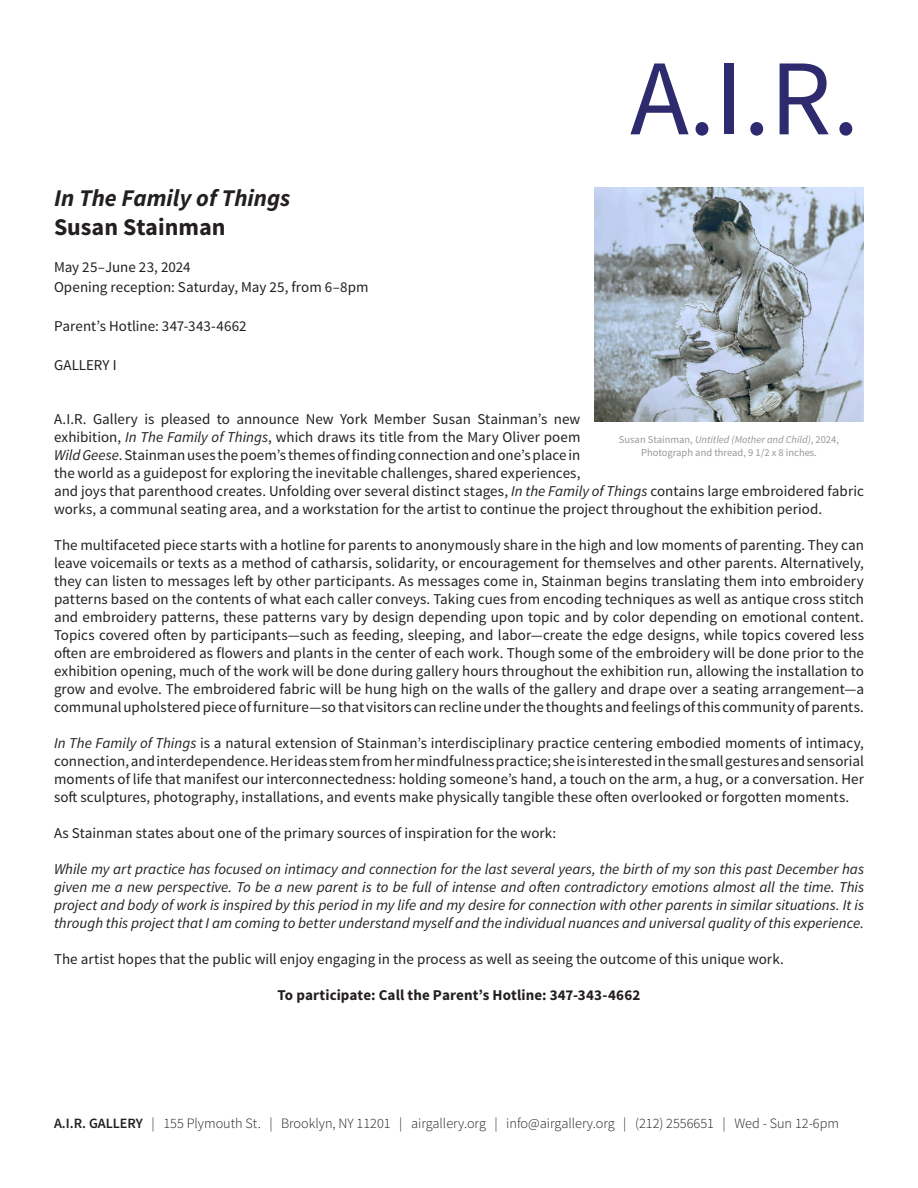
<style>
.page{position:relative;width:918px;height:1188px;background:#fff}
.page>*{position:absolute;margin:0;border:0;box-sizing:border-box;transform-origin:0 0}
.t1{font:108px "Source Sans Pro";color:#2d2b6e}
.t2{font:italic 700 24px "Source Sans Pro";color:#231f20}
.t3{font:700 24px "Source Sans Pro";color:#231f20}
.t4{font:15px/18px "Source Sans Pro";letter-spacing:.005em;color:#231f20;text-align:justify}
.t5{font:italic 15px/18px "Source Sans Pro";color:#231f20;text-align:justify}
.t6{font:700 15px "Source Sans Pro";letter-spacing:.005em;color:#231f20}
.t7{font:300 14.25px "Source Sans Pro";color:#231f20}
.t8{font:10.5px/12.6px "Source Sans Pro";color:#95979a;text-align:center}
.s1{font-style:italic}
.s2{font-weight:600}
</style>
<div class="page">
<img style="left:594px;top:188px;width:270px;height:234px">
<p class="t2" style="left:54px;top:183px;width:238px">In The Family of Things</p>
<p class="t3" style="left:54px;top:211px;width:173px">Susan Stainman</p>
<p class="t4" style="left:54px;top:259px;width:138px">May 25–June 23, 2024</p>
<p class="t4" style="left:54px;top:278px;width:316px">Opening reception: Saturday, May 25, from 6–8pm</p>
<p class="t4" style="left:54px;top:317px;width:194px">Parent’s Hotline: 347-343-4662</p>
<p class="t4" style="left:54px;top:356px;width:64px">GALLERY I</p>
<p class="t1" style="left:630px;top:32px;width:230px">A.I.R.</p>
<p class="t4" style="left:54px;top:410px;width:811px;text-align:left">A.I.R. Gallery is pleased to announce New York Member Susan Stainman’s new<br>exhibition, <span class="s1">In The Family of Things</span>, which draws its title from the Mary Oliver poem<br><span class="s1">Wild Geese</span>. Stainman uses the poem’s themes of finding connection and one’s place in<br>the world as a guidepost for exploring the inevitable challenges, shared experiences,<br>and joys that parenthood creates. Unfolding over several distinct stages, <span class="s1">In the Family of Things</span> contains large embroidered fabric works, a communal seating area, and a workstation for the artist to continue the project throughout the exhibition period.</p>
<p class="t4" style="left:54px;top:536px;width:812px">The multifaceted piece starts with a hotline for parents to anonymously share in the high and low moments of parenting. They can leave voicemails or texts as a method of catharsis, solidarity, or encouragement for themselves and other parents. Alternatively, they can listen to messages left by other participants. As messages come in, Stainman begins translating them into embroidery patterns based on the contents of what each caller conveys. Taking cues from encoding techniques as well as antique cross stitch and embroidery patterns, these patterns vary by design depending upon topic and by color depending on emotional content.<br>Topics covered often by participants—such as feeding, sleeping, and labor—create the edge designs, while topics covered less often are embroidered as flowers and plants in the center of each work. Though some of the embroidery will be done prior to the exhibition opening, much of the work will be done during gallery hours throughout the exhibition run, allowing the installation to grow and evolve. The embroidered fabric will be hung high on the walls of the gallery and drape over a seating arrangement—a communal upholstered piece of furniture—so that visitors can recline under the thoughts and feelings of this community of parents.</p>
<p class="t4" style="left:54px;top:734px;width:812px"><span class="s1">In The Family of Things</span> is a natural extension of Stainman’s interdisciplinary practice centering embodied moments of intimacy, connection, and interdependence. Her ideas stem from her mindfulness practice; she is interested in the small gestures and sensorial moments of life that manifest our interconnectedness: holding someone’s hand, a touch on the arm, a hug, or a conversation. Her soft sculptures, photography, installations, and events make physically tangible these often overlooked or forgotten moments.</p>
<p class="t4" style="left:54px;top:824px;width:504px">As Stainman states about one of the primary sources of inspiration for the work:</p>
<p class="t5" style="left:54px;top:860px;width:812px">While my art practice has focused on intimacy and connection for the last several years, the birth of my son this past December has given me a new perspective. To be a new parent is to be full of intense and often contradictory emotions almost all the time. This project and body of work is inspired by this period in my life and my desire for connection with other parents in similar situations. It is through this project that I am coming to better understand myself and the individual nuances and universal quality of this experience.</p>
<p class="t4" style="left:54px;top:950px;width:731px">The artist hopes that the public will enjoy engaging in the process as well as seeing the outcome of this unique work.</p>
<p class="t6" style="left:278px;top:985px;width:364px">To participate: Call the Parent’s Hotline: 347-343-4662</p>
<p class="t8" style="left:619px;top:434px;width:222px">Susan Stainman, <span class="s1">Untitled (Mother and Child)</span>, 2024,<br>Photograph and thread, 9 1/2 x 8 inches.</p>
<p class="t7" style="left:54px;top:1115px;width:787px"><span class="s2">A.I.R. GALLERY</span> | 155 Plymouth St. | Brooklyn, NY 11201 | airgallery.org | info@airgallery.org | (212) 2556651 | Wed - Sun 12-6pm</p>
</div>
